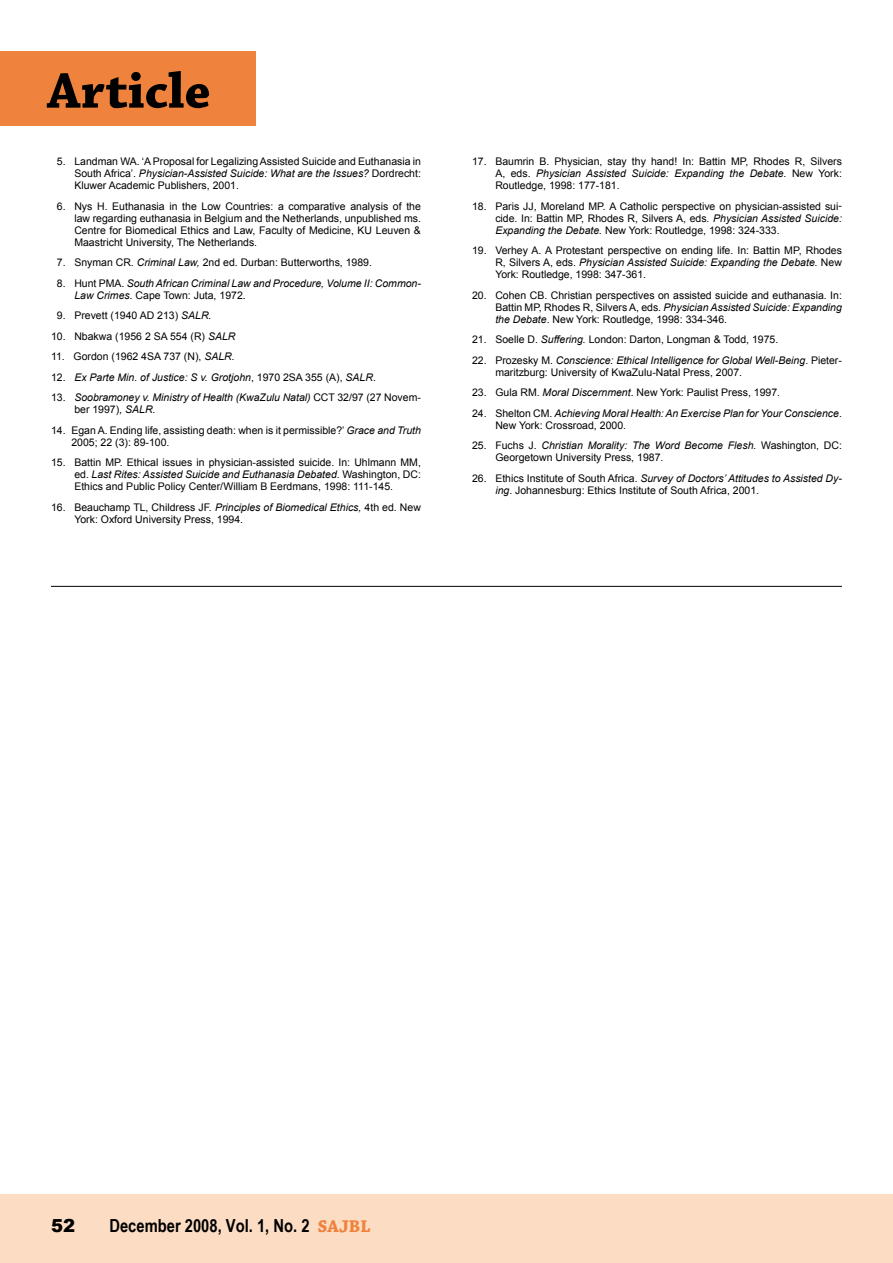
<style>
.page{position:relative;width:893px;height:1263px;background:#fff}
.page>*{position:absolute;margin:0;border:0;box-sizing:border-box;transform-origin:0 0}
.t1{font:700 52.5px "Chaparral Pro";color:#000}
.t2{font:700 18px "Arial Narrow";color:#000}
.t3{font:900 18px "Arial";color:#000}
.t4{font:10.5px/12px "Arial";color:#000;text-align:justify}
.t5{font:italic 10.5px/12px "Arial";color:#000}
.s1{font-style:italic}
.s2{font-style:normal}
.s3{font-family:"Chaparral Pro";color:#ef833d}
</style>
<div class="page">
<div style="left:0;top:1195px;width:893px;height:68px;background:#fcddc4"></div>
<div style="left:0;top:51px;width:255px;height:74px;background:#ef833d"></div>
<hr style="left:51px;top:586px;width:791px;height:1px;background:#000">
<h1 class="t1" style="left:47px;top:60px;width:165px">Article</h1>
<p class="t4" style="left:74px;top:155px;width:348px;text-indent:-18px">5. Landman WA. ‘A Proposal for Legalizing Assisted Suicide and Euthanasia in South Africa’. <span class="s1">Physician-Assisted Suicide: What are the Issues?</span> Dordrecht:<br>Kluwer Academic Publishers, 2001.</p>
<p class="t4" style="left:74px;top:200px;width:348px;text-indent:-18px">6. Nys H. Euthanasia in the Low Countries: a comparative analysis of the law regarding euthanasia in Belgium and the Netherlands, unpublished ms.<br>Centre for Biomedical Ethics and Law, Faculty of Medicine, KU Leuven &amp; Maastricht University, The Netherlands.</p>
<p class="t4" style="left:57px;top:256px;width:317px">7. Snyman CR. <span class="s1">Criminal Law,</span> 2nd ed. Durban: Butterworths, 1989.</p>
<p class="t5" style="left:74px;top:277px;width:348px;text-indent:-18px"><span class="s2">8. Hunt PMA.</span> South African Criminal Law and Procedure, Volume II: Common-<br>Law Crimes. <span class="s2">Cape Town: Juta, 1972.</span></p>
<p class="t4" style="left:57px;top:309px;width:156px">9. Prevett (1940 AD 213) <span class="s1">SALR.</span></p>
<p class="t4" style="left:51px;top:330px;width:186px">10. Nbakwa (1956 2 SA 554 (R) <span class="s1">SALR</span></p>
<p class="t4" style="left:51px;top:350px;width:185px">11. Gordon (1962 4SA 737 (N), <span class="s1">SALR.</span></p>
<p class="t5" style="left:51px;top:371px;width:326px"><span class="s2">12.</span> Ex Parte Min. of Justice: S v. Grotjohn<span class="s2">, 1970 2SA 355 (A),</span> SALR<span class="s2">.</span></p>
<p class="t5" style="left:74px;top:391px;width:348px;text-indent:-23px"><span class="s2">13.</span> Soobramoney v. Ministry of Health (KwaZulu Natal) <span class="s2">CCT 32/97 (27 Novem&shy;ber 1997),</span> SALR<span class="s2">.</span></p>
<p class="t4" style="left:71px;top:424px;width:351px;text-indent:-20px">14. Egan A. Ending life, assisting death: when is it permissible?’ <span class="s1">Grace and Truth<br></span>2005; 22 (3): 89-100.</p>
<p class="t4" style="left:74px;top:456px;width:348px;text-indent:-23px">15. Battin MP. Ethical issues in physician-assisted suicide. In: Uhlmann MM, ed. <span class="s1">Last Rites: Assisted Suicide and Euthanasia Debated</span>. Washington, DC:<br>Ethics and Public Policy Center/William B Eerdmans, 1998: 111-145.</p>
<p class="t4" style="left:74px;top:501px;width:348px;text-indent:-23px">16. Beauchamp TL, Childress JF. <span class="s1">Principles of Biomedical Ethics,</span> 4th ed. New<br>York: Oxford University Press, 1994.</p>
<p class="t4" style="left:495px;top:155px;width:348px;text-indent:-23px">17. Baumrin B. Physician, stay thy hand! In: Battin MP, Rhodes R, Silvers A, eds. <span class="s1">Physician Assisted Suicide: Expanding the Debate</span>. New York:<br>Routledge, 1998: 177-181.</p>
<p class="t4" style="left:495px;top:200px;width:348px;text-indent:-23px">18. Paris JJ, Moreland MP. A Catholic perspective on physician-assisted sui&shy;cide. In: Battin MP, Rhodes R, Silvers A, eds. <span class="s1">Physician Assisted Suicide:<br>Expanding the Debate.</span> New York: Routledge, 1998: 324-333.</p>
<p class="t4" style="left:495px;top:244px;width:348px;text-indent:-23px">19. Verhey A. A Protestant perspective on ending life. In: Battin MP, Rhodes R, Silvers A, eds. <span class="s1">Physician Assisted Suicide: Expanding the Debate.</span> New York: Routledge, 1998: 347-361.</p>
<p class="t4" style="left:495px;top:289px;width:348px;text-indent:-23px">20. Cohen CB. Christian perspectives on assisted suicide and euthanasia. In:<br>Battin MP, Rhodes R, Silvers A, eds. <span class="s1">Physician Assisted Suicide: Expanding the Debate</span>. New York: Routledge, 1998: 334-346.</p>
<p class="t4" style="left:472px;top:333px;width:308px">21. Soelle D. <span class="s1">Suffering.</span> London: Darton, Longman &amp; Todd, 1975.</p>
<p class="t4" style="left:495px;top:354px;width:348px;text-indent:-23px">22. Prozesky M. <span class="s1">Conscience: Ethical Intelligence for Global Well-Being</span>. Pieter&shy;maritzburg: University of KwaZulu-Natal Press, 2007.</p>
<p class="t4" style="left:472px;top:386px;width:310px">23. Gula RM. <span class="s1">Moral Discernment</span>. New York: Paulist Press, 1997.</p>
<p class="t5" style="left:495px;top:407px;width:348px;text-indent:-23px"><span class="s2">24. Shelton CM.</span> Achieving Moral Health: An Exercise Plan for Your Conscience<span class="s2">.<br>New York: Crossroad, 2000.</span></p>
<p class="t4" style="left:495px;top:439px;width:348px;text-indent:-23px">25. Fuchs J. <span class="s1">Christian Morality: The Word Become Flesh.</span> Washington, DC:<br>Georgetown University Press, 1987.</p>
<p class="t4" style="left:495px;top:472px;width:348px;text-indent:-23px">26. Ethics Institute of South Africa. <span class="s1">Survey of Doctors’ Attitudes to Assisted Dy&shy;ing</span>. Johannesburg: Ethics Institute of South Africa, 2001.</p>
<h2 class="t3" style="left:51px;top:1215px;width:26px">52</h2>
<h2 class="t2" style="left:109px;top:1215px;width:262px">December 2008, Vol. 1, No. 2 <span class="s3">SAJBL</span></h2>
</div>
